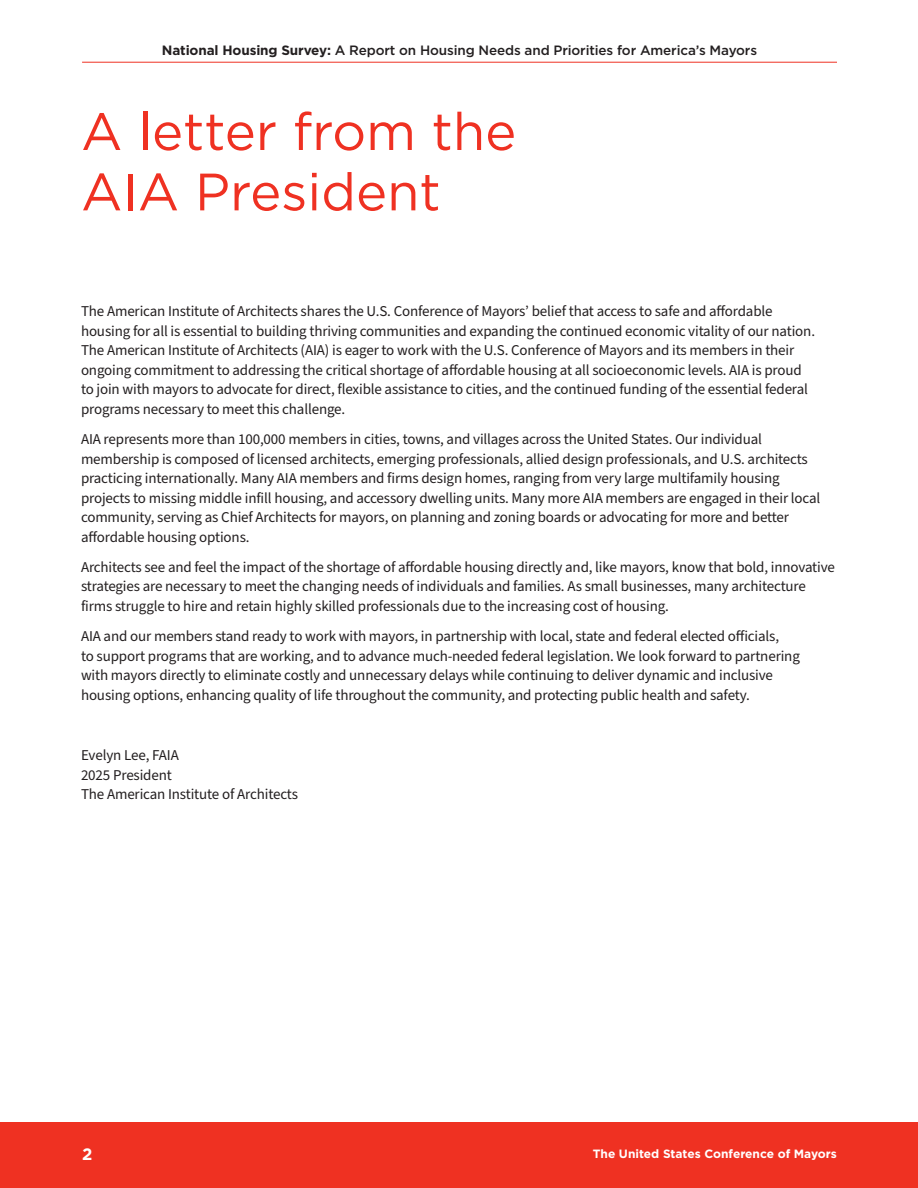
<style>
.page{position:relative;width:918px;height:1188px;background:#fff}
.page>*{position:absolute;margin:0;border:0;box-sizing:border-box;transform-origin:0 0}
._25__large_head{font:52.5px/60.3px "Gotham";color:#ef3122}
.t1{font:700 16.5px "Gotham";color:#fff}
._25__Body{font:15px/19.5px "Source Sans Pro";letter-spacing:-.01em;color:#231f20}
.t2{font:500 13.5px "Gotham";letter-spacing:-.01em;color:#231f20}
.t3{font:700 12px "Gotham";color:#fff}
.s1{font-weight:700}
</style>
<div class="page">
<div style="left:0;top:1122px;width:918px;height:66px;background:#ef3122"></div>
<hr style="left:82px;top:62px;width:755px;height:1px;background:#ef3122">
<p class="t2" style="left:162px;top:41px;width:597px"><span class="s1">National Housing Survey:</span> A Report on Housing Needs and Priorities for America’s Mayors</p>
<p class="_25__large_head" style="left:81px;top:100px;width:437px">A letter from the<br>AIA President</p>
<p class="_25__Body" style="left:81px;top:302px;width:736px">The American Institute of Architects shares the U.S. Conference of Mayors’ belief that access to safe and affordable housing for all is essential to building thriving communities and expanding the continued economic vitality of our nation.<br>The American Institute of Architects (AIA) is eager to work with the U.S. Conference of Mayors and its members in their ongoing commitment to addressing the critical shortage of affordable housing at all socioeconomic levels. AIA is proud to join with mayors to advocate for direct, flexible assistance to cities, and the continued funding of the essential federal programs necessary to meet this challenge.</p>
<p class="_25__Body" style="left:81px;top:430px;width:741px">AIA represents more than 100,000 members in cities, towns, and villages across the United States. Our individual membership is composed of licensed architects, emerging professionals, allied design professionals, and U.S. architects practicing internationally. Many AIA members and firms design homes, ranging from very large multifamily housing projects to missing middle infill housing, and accessory dwelling units. Many more AIA members are engaged in their local community, serving as Chief Architects for mayors, on planning and zoning boards or advocating for more and better affordable housing options.</p>
<p class="_25__Body" style="left:81px;top:558px;width:755px">Architects see and feel the impact of the shortage of affordable housing directly and, like mayors, know that bold, innovative strategies are necessary to meet the changing needs of individuals and families. As small businesses, many architecture firms struggle to hire and retain highly skilled professionals due to the increasing cost of housing.</p>
<p class="_25__Body" style="left:81px;top:627px;width:720px">AIA and our members stand ready to work with mayors, in partnership with local, state and federal elected officials,<br>to support programs that are working, and to advance much-needed federal legislation. We look forward to partnering with mayors directly to eliminate costly and unnecessary delays while continuing to deliver dynamic and inclusive housing options, enhancing quality of life throughout the community, and protecting public health and safety.</p>
<p class="_25__Body" style="left:81px;top:746px;width:218px">Evelyn Lee, FAIA<br>2025 President<br>The American Institute of Architects</p>
<p class="t1" style="left:82px;top:1143px;width:12px">2</p>
<p class="t3" style="left:593px;top:1145px;width:246px">The United States Conference of Mayors</p>
</div>
